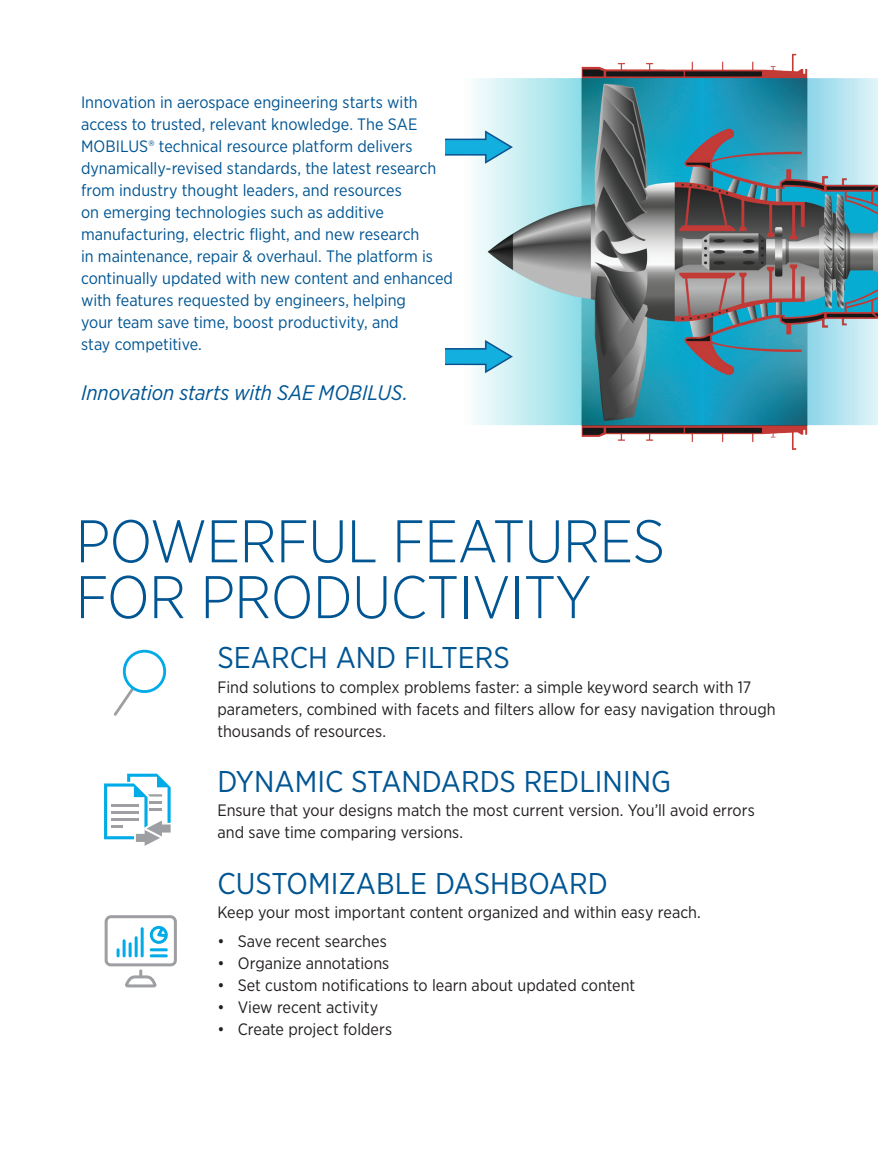
<style>
.page{position:relative;width:878px;height:1175px;background:#fff}
.page>*{position:absolute;margin:0;border:0;box-sizing:border-box;transform-origin:0 0}
.t1{font:300 60px/55.8px "Gotham Narrow";letter-spacing:-.01em;color:#005593}
.t2{font:30px "Gotham Narrow";color:#005593}
.t3{font:italic 21px "Gotham Narrow";letter-spacing:-.005em;color:#005593}
.t4{font:16.5px/22px "Gotham Narrow";color:#005593}
.t5{font:16.5px/22px "Gotham Narrow";color:#231f20}
</style>
<div class="page">
<img style="left:446px;top:53px;width:432px;height:397px">
<svg style="left:104px;top:773px;width:67px;height:73px"></svg>
<svg style="left:114px;top:649px;width:53px;height:67px"></svg>
<svg style="left:105px;top:915px;width:72px;height:72px"></svg>
<p class="t4" style="left:81px;top:91px;width:373px">Innovation in aerospace engineering starts with access to trusted, relevant knowledge. The SAE MOBILUS® technical resource platform delivers dynamically-revised standards, the latest research from industry thought leaders, and resources<br>on emerging technologies such as additive manufacturing, electric flight, and new research<br>in maintenance, repair &amp; overhaul. The platform is continually updated with new content and enhanced with features requested by engineers, helping<br>your team save time, boost productivity, and<br>stay competitive.</p>
<p class="t3" style="left:81px;top:379px;width:328px">Innovation starts with SAE MOBILUS.</p>
<h1 class="t1" style="left:76px;top:512px;width:591px">POWERFUL FEATURES<br>FOR PRODUCTIVITY</h1>
<h2 class="t2" style="left:217px;top:639px;width:294px">SEARCH AND FILTERS</h2>
<p class="t5" style="left:217px;top:675px;width:559px">Find solutions to complex problems faster: a simple keyword search with 17 parameters, combined with facets and filters allow for easy navigation through thousands of resources.</p>
<h2 class="t2" style="left:217px;top:763px;width:455px">DYNAMIC STANDARDS REDLINING</h2>
<p class="t5" style="left:217px;top:799px;width:539px">Ensure that your designs match the most current version. You’ll avoid errors and save time comparing versions.</p>
<h2 class="t2" style="left:217px;top:864px;width:392px">CUSTOMIZABLE DASHBOARD</h2>
<p class="t5" style="left:217px;top:900px;width:485px">Keep your most important content organized and within easy reach.</p>
<p class="t5" style="left:217px;top:929px;width:171px">• Save recent searches</p>
<p class="t5" style="left:217px;top:951px;width:173px">• Organize annotations</p>
<p class="t5" style="left:217px;top:973px;width:419px">• Set custom notifications to learn about updated content</p>
<p class="t5" style="left:217px;top:995px;width:162px">• View recent activity</p>
<p class="t5" style="left:217px;top:1017px;width:176px">• Create project folders</p>
</div>
